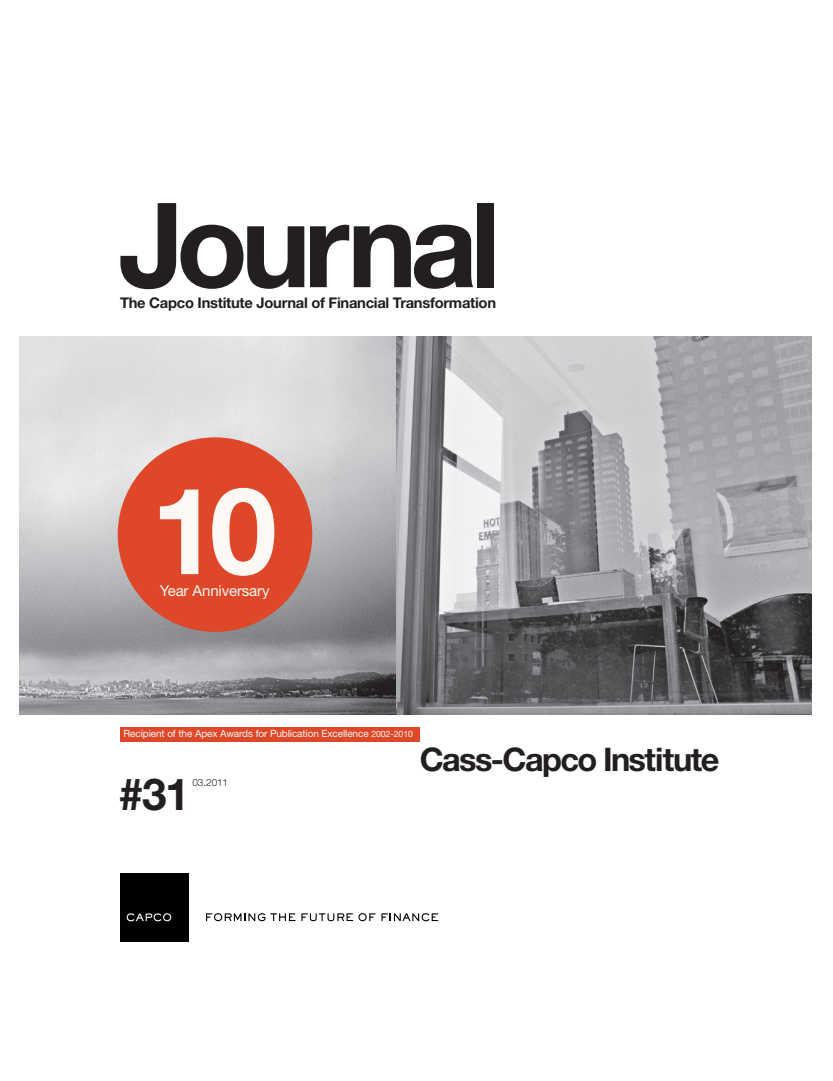
<style>
.page{position:relative;width:833px;height:1081px;background:#fff}
.page>*{position:absolute;margin:0;border:0;box-sizing:border-box;transform-origin:0 0}
.t1{font:700 120.88px "Helvetica Neue LT Std";color:#fdf8f4}
.t2{font:700 117.62px "Helvetica Neue LT Std";letter-spacing:-.06em;color:#231f20}
.t3{font:700 44.12px "Helvetica Neue LT Std";color:#231f20}
.t4{font:700 32.5px "Helvetica Neue LT Std";letter-spacing:-.05em;color:#231f20}
.t5{font:15px "Helvetica Neue LT Std";letter-spacing:-.01em;color:#fdf8f4}
.t6{font:700 14.75px "Helvetica Neue LT Std";letter-spacing:-.02em;color:#231f20}
.t7{font:10px "Helvetica Neue LT Std";letter-spacing:-.01em;color:#fdfaf8}
.t8{font:300 10px "Helvetica Neue LT Std";letter-spacing:-.01em;color:#231f20}
.s1{font-size:8.75px}
</style>
<div class="page">
<svg style="left:206px;top:913px;width:89px;height:8px"></svg>
<svg style="left:301px;top:913px;width:74px;height:8px"></svg>
<svg style="left:381px;top:913px;width:57px;height:8px"></svg>
<div style="left:120px;top:873px;width:68px;height:68px;background:#020100"></div>
<svg style="left:127px;top:913px;width:44px;height:8px"></svg>
<div style="left:121px;top:727px;width:299px;height:15px;background:#de4727"></div>
<img style="left:395px;top:336px;width:416px;height:378px">
<img style="left:20px;top:336px;width:375px;height:378px">
<div style="left:118px;top:437px;width:194px;height:195px;background:#de4727;border-radius:50%"></div>
<p class="t2" style="left:119px;top:172px;width:384px">Journal</p>
<p class="t6" style="left:120px;top:294px;width:377px">The Capco Institute Journal of Financial Transformation</p>
<p class="t1" style="left:151px;top:456px;width:127px">10</p>
<p class="t5" style="left:160px;top:582px;width:111px">Year Anniversary</p>
<p class="t7" style="left:123px;top:728px;width:291px">Recipient of the Apex Awards for Publication Excellence <span class="s1">2002-2010</span></p>
<p class="t3" style="left:119px;top:767px;width:72px">#31</p>
<p class="t8" style="left:192px;top:776px;width:37px">03.2011</p>
<p class="t4" style="left:420px;top:739px;width:301px">Cass-Capco Institute</p>
</div>
